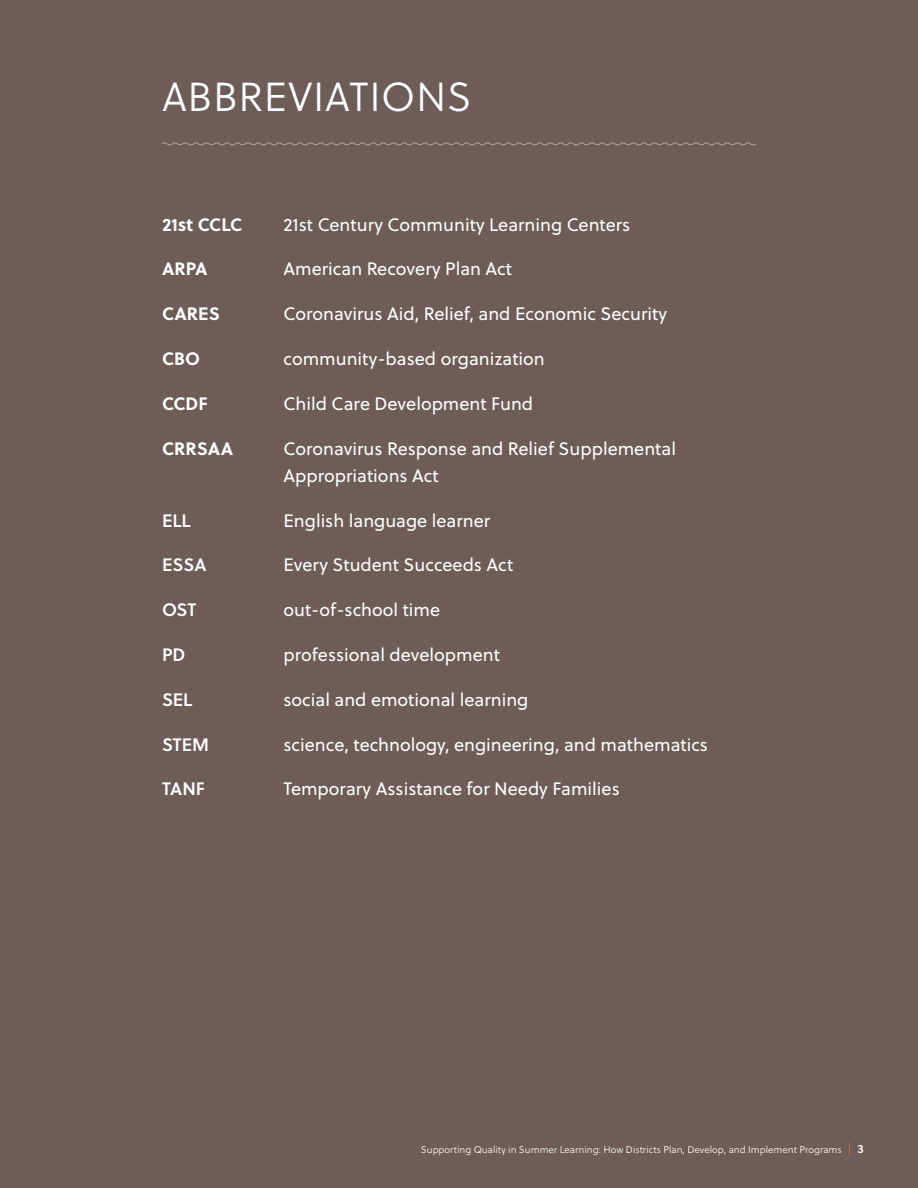
<style>
.page{position:relative;width:918px;height:1188px;background:#6d5c58}
.page>*{position:absolute;margin:0;border:0;box-sizing:border-box;transform-origin:0 0}
.t1{font:40.5px "Soleil Lt";letter-spacing:.015em;color:#fff}
.body{font:18px/27px "Soleil";color:#fff}
.body-2{font:700 18px "Soleil";color:#fff}
.body-3{font:18px "Soleil Sb";color:#fff}
.t2{font:9.75px "Soleil Lt";color:#fff}
.s1{font-size:12px;color:#f16d3f}
.s2{font-family:"Soleil Sb";font-size:12px}
</style>
<div class="page">
<svg style="left:162px;top:142px;width:594px;height:4px"></svg>
<h1 class="t1" style="left:162px;top:69px;width:311px">ABBREVIATIONS</h1>
<p class="body-2" style="left:162px;top:210px;width:82px">21st CCLC</p>
<p class="body" style="left:284px;top:210px;width:348px">21st Century Community Learning Centers</p>
<p class="body-2" style="left:162px;top:255px;width:47px">ARPA</p>
<p class="body" style="left:284px;top:255px;width:230px">American Recovery Plan Act</p>
<p class="body-2" style="left:162px;top:300px;width:59px">CARES</p>
<p class="body" style="left:284px;top:300px;width:385px">Coronavirus Aid, Relief, and Economic Security</p>
<p class="body-2" style="left:162px;top:345px;width:40px">CBO</p>
<p class="body" style="left:284px;top:345px;width:263px">community-based organization</p>
<p class="body-2" style="left:162px;top:390px;width:47px">CCDF</p>
<p class="body" style="left:284px;top:390px;width:251px">Child Care Development Fund</p>
<p class="body-2" style="left:162px;top:434px;width:73px">CRRSAA</p>
<p class="body" style="left:284px;top:434px;width:394px">Coronavirus Response and Relief Supplemental<br>Appropriations Act</p>
<p class="body-3" style="left:162px;top:506px;width:30px">ELL</p>
<p class="body" style="left:284px;top:506px;width:208px">English language learner</p>
<p class="body-3" style="left:162px;top:551px;width:46px">ESSA</p>
<p class="body" style="left:284px;top:551px;width:231px">Every Student Succeeds Act</p>
<p class="body-3" style="left:162px;top:596px;width:36px">OST</p>
<p class="body" style="left:284px;top:596px;width:158px">out-of-school time</p>
<p class="body-3" style="left:162px;top:641px;width:25px">PD</p>
<p class="body" style="left:284px;top:641px;width:218px">professional development</p>
<p class="body-3" style="left:162px;top:686px;width:32px">SEL</p>
<p class="body" style="left:284px;top:686px;width:246px">social and emotional learning</p>
<p class="body-3" style="left:162px;top:731px;width:49px">STEM</p>
<p class="body" style="left:284px;top:730px;width:426px">science, technology, engineering, and mathematics</p>
<p class="body-3" style="left:162px;top:775px;width:44px">TANF</p>
<p class="body" style="left:284px;top:775px;width:338px">Temporary Assistance for Needy Families</p>
<p class="t2" style="left:421px;top:1143px;width:445px">Supporting Quality in Summer Learning: How Districts Plan, Develop, and Implement Programs <span class="s1">|</span> <span class="s2">3</span></p>
</div>
